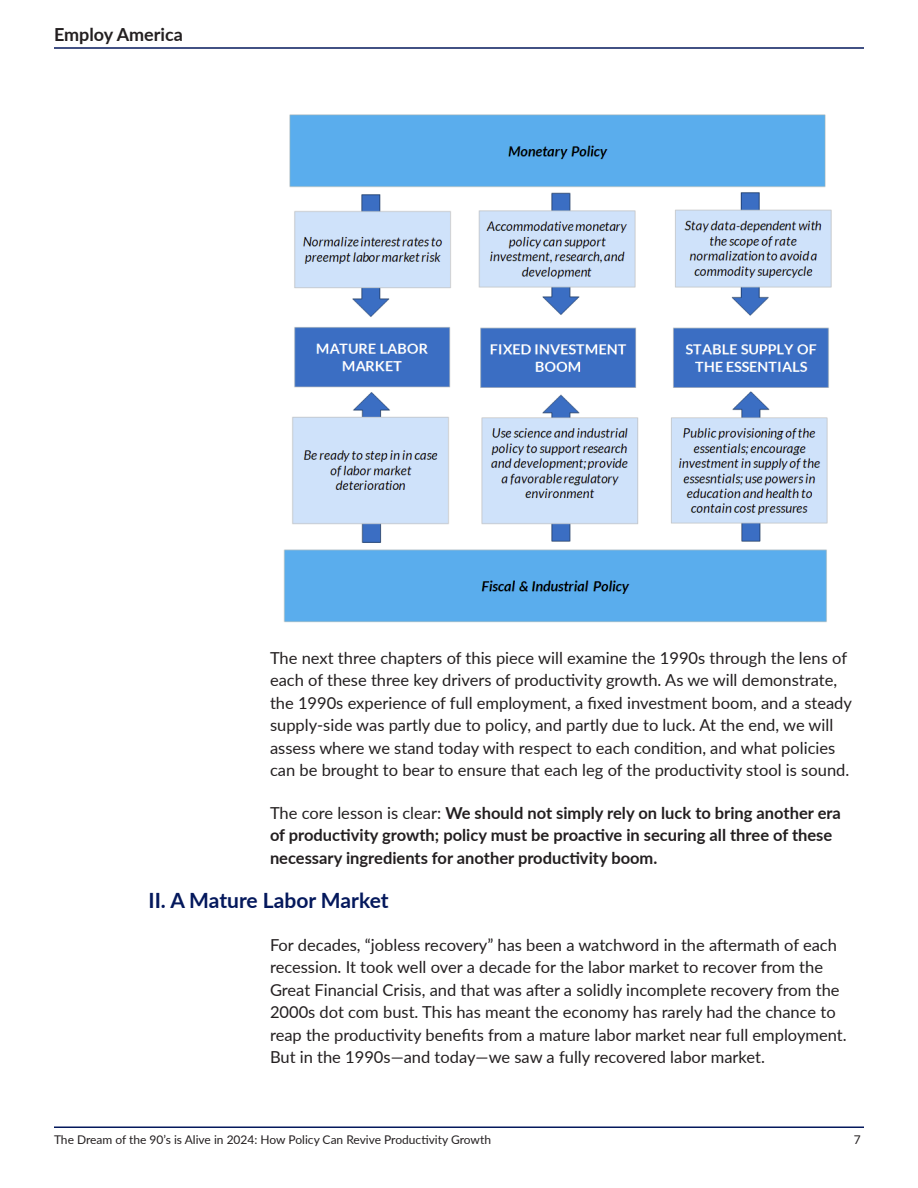
<style>
.page{position:relative;width:918px;height:1188px;background:#fff}
.page>*{position:absolute;margin:0;border:0;box-sizing:border-box;transform-origin:0 0}
.Paragraph_Style_2{font:700 21px "Lato";color:#04185c}
.t1{font:700 18px "Lato";color:#231f20}
.t2{font:16.5px/22.5px "Lato";color:#231f20}
.t3{font:700 16.5px/22.5px "Lato";color:#231f20}
.t4{font:12px "Lato";color:#231f20}
.s1{font-weight:400}
</style>
<div class="page">
<hr style="left:54px;top:1126px;width:810px;height:2px;background:#04185c">
<hr style="left:54px;top:47px;width:810px;height:2px;background:#04185c">
<img style="left:283px;top:114px;width:549px;height:509px">
<p class="t1" style="left:54px;top:22px;width:131px">Employ America</p>
<p class="t2" style="left:270px;top:646px;width:584px">The next three chapters of this piece will examine the 1990s through the lens of each of these three key drivers of productivity growth. As we will demonstrate, the 1990s experience of full employment, a fixed investment boom, and a steady supply-side was partly due to policy, and partly due to luck. At the end, we will assess where we stand today with respect to each condition, and what policies can be brought to bear to ensure that each leg of the productivity stool is sound.</p>
<p class="t3" style="left:270px;top:801px;width:572px"><span class="s1">The core lesson is clear:</span> We should not simply rely on luck to bring another era of productivity growth; policy must be proactive in securing all three of these necessary ingredients for another productivity boom.</p>
<p class="Paragraph_Style_2" style="left:148px;top:885px;width:242px">II. A Mature Labor Market</p>
<p class="t2" style="left:270px;top:933px;width:578px">For decades, “jobless recovery” has been a watchword in the aftermath of each recession. It took well over a decade for the labor market to recover from the Great Financial Crisis, and that was after a solidly incomplete recovery from the 2000s dot com bust. This has meant the economy has rarely had the chance to reap the productivity benefits from a mature labor market near full employment.<br>But in the 1990s—and today—we saw a fully recovered labor market.</p>
<p class="t4" style="left:54px;top:1131px;width:439px">The Dream of the 90’s is Alive in 2024: How Policy Can Revive Productivity Growth</p>
<p class="t4" style="left:854px;top:1131px;width:8px">7</p>
</div>
